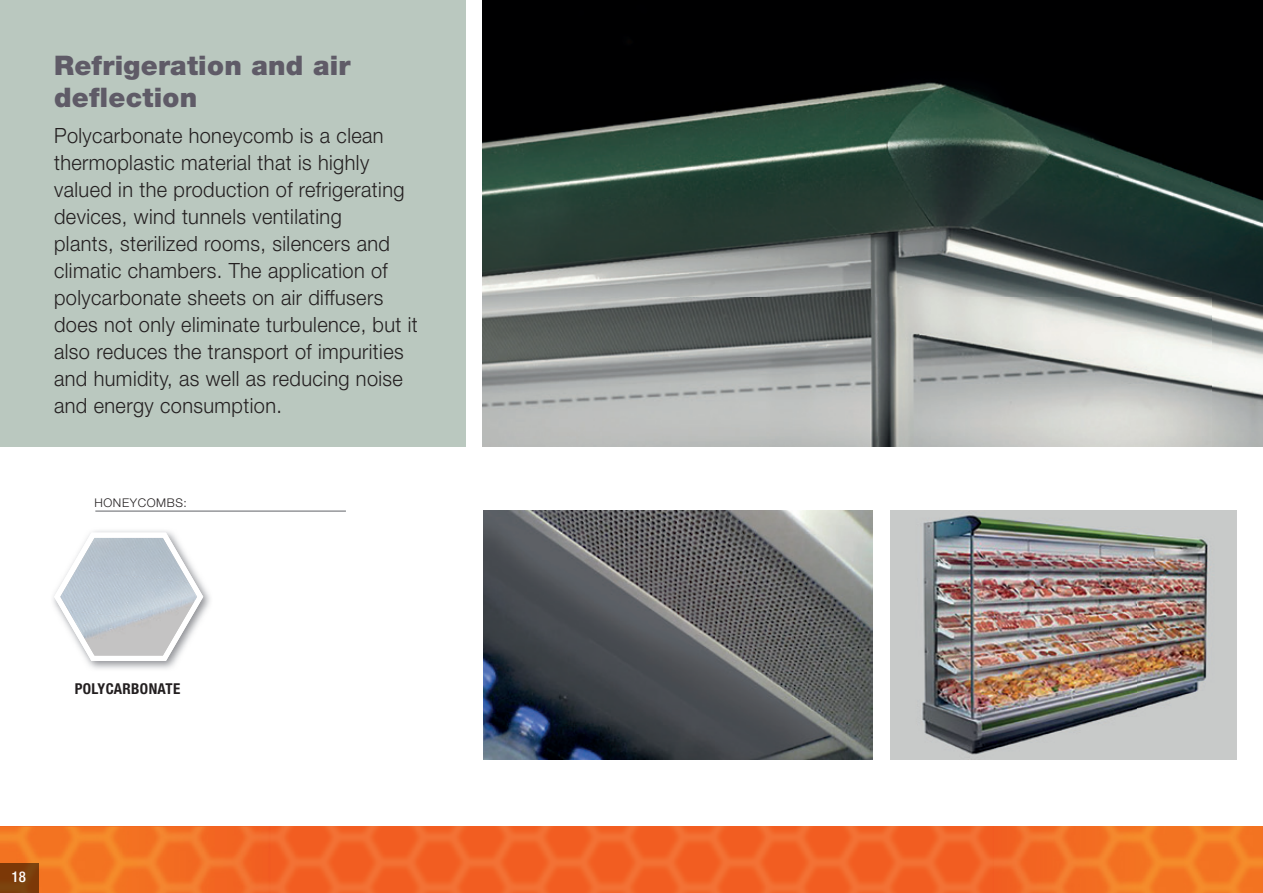
<style>
.page{position:relative;width:1263px;height:893px;background:#fff}
.page>*{position:absolute;margin:0;border:0;box-sizing:border-box;transform-origin:0 0}
.t1{font:900 27px/32.4px "Helvetica Neue";letter-spacing:.01em;color:#5f5b67}
.t2{font:300 21px/27px "Helvetica Neue";letter-spacing:.02em;color:#231f20;scale:.95 1}
.t3{font:700 condensed 15px "Helvetica Neue";letter-spacing:.025em;color:#231f20}
.t4{font:500 condensed 14.85px "Helvetica Neue";color:#fff}
.t5{font:300 12px "Helvetica Neue";letter-spacing:.05em;color:#231f20}
</style>
<div class="page">
<img style="left:0;top:826px;width:1262px;height:67px">
<hr style="left:1262px;top:826px;width:1px;height:67px;background:#f25d21">
<img style="left:483px;top:0;width:780px;height:446px">
<div style="left:0;top:0;width:465px;height:446px;background:#bac8bf"></div>
<hr style="left:95px;top:510px;width:251px;height:2px;background:#95979a">
<img style="left:891px;top:510px;width:345px;height:249px">
<img style="left:484px;top:510px;width:389px;height:249px">
<img style="left:53px;top:530px;width:157px;height:139px">
<svg style="left:54px;top:533px;width:149px;height:128px"></svg>
<img style="left:76px;top:538px;width:113px;height:32px">
<img style="left:60px;top:570px;width:137px;height:54px">
<img style="left:68px;top:611px;width:113px;height:44px">
<img style="left:0;top:863px;width:38px;height:30px">
<p class="t1" style="left:54px;top:49px;width:298px">Refrigeration and air deflection</p>
<p class="t2" style="left:54px;top:121px;width:384px">Polycarbonate honeycomb is a clean thermoplastic material that is highly valued in the production of refrigerating devices, wind tunnels ventilating<br>plants, sterilized rooms, silencers and climatic chambers. The application of polycarbonate sheets on air diffusers does not only eliminate turbulence, but it also reduces the transport of impurities and humidity, as well as reducing noise and energy consumption.</p>
<p class="t5" style="left:94px;top:495px;width:94px">HONEYCOMBS:</p>
<p class="t3" style="left:75px;top:679px;width:107px">POLYCARBONATE</p>
<p class="t4" style="left:11px;top:868px;width:16px">18</p>
</div>
